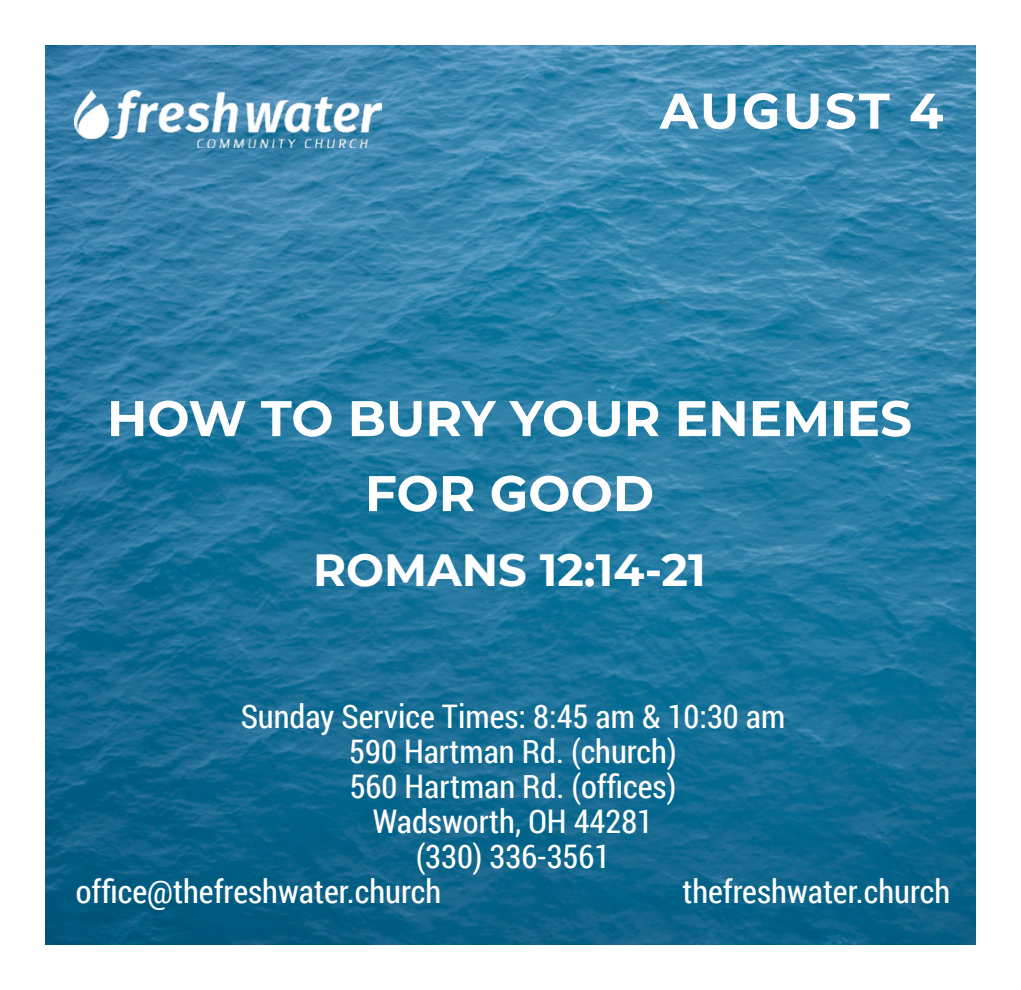
<style>
.page{position:relative;width:1021px;height:990px;background:#fff}
.page>*{position:absolute;margin:0;border:0;box-sizing:border-box;transform-origin:0 0}
.t1{font:700 50px/75px "CMG Sans";color:#fff;text-align:center}
.t2{font:700 45px "CMG Sans";color:#fff}
.t3{font:32.5px "Roboto Condensed";color:#fff}
</style>
<div class="page">
<img style="left:45px;top:45px;width:930px;height:900px">
<img style="left:74px;top:90px;width:307px;height:57px">
<h1 class="t1" style="left:659px;top:71px;width:285px">AUGUST 4</h1>
<h1 class="t1" style="left:107px;top:378px;width:806px">HOW TO BURY YOUR ENEMIES<br>FOR GOOD</h1>
<h2 class="t2" style="left:313px;top:538px;width:394px">ROMANS 12:14-21</h2>
<p class="t3" style="left:240px;top:694px;width:546px">Sunday Service Times: 8:45 am &amp; 10:30 am</p>
<p class="t3" style="left:349px;top:729px;width:329px">590 Hartman Rd. (church)</p>
<p class="t3" style="left:349px;top:764px;width:328px">560 Hartman Rd. (offices)</p>
<p class="t3" style="left:373px;top:799px;width:281px">Wadsworth, OH 44281</p>
<p class="t3" style="left:415px;top:834px;width:196px">(330) 336-3561</p>
<p class="t3" style="left:76px;top:869px;width:367px">office@thefreshwater.church</p>
<p class="t3" style="left:682px;top:869px;width:269px">thefreshwater.church</p>
</div>
